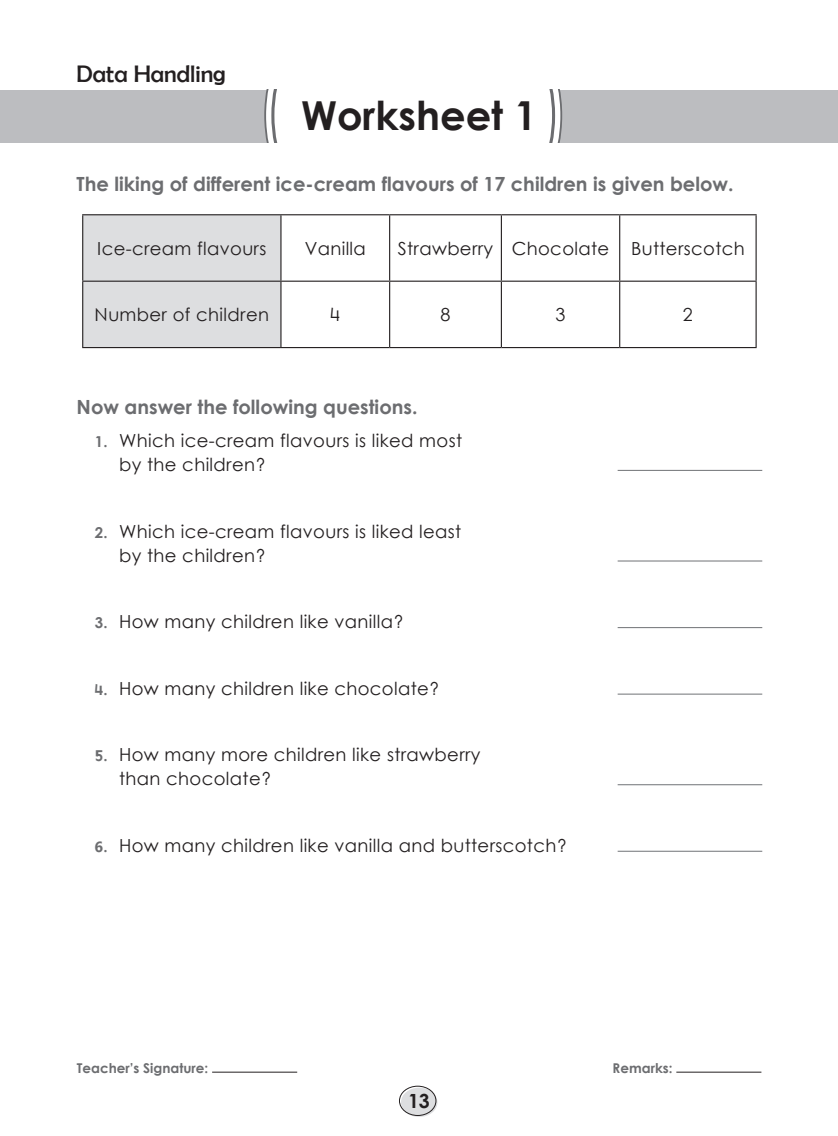
<style>
.page{position:relative;width:838px;height:1136px;background:#fff}
.page>*{position:absolute;margin:0;border:0;box-sizing:border-box;transform-origin:0 0}
.Rubric{font:39.9px "Century Gothic Bold New";color:#231f20}
.Chapter_heading{font:24px "Berlin Sans FB";color:#231f20}
.Rubric-2{font:19.5px "Century Gothic Bold New";color:#6c6d70}
.t1{font:19.5px "Century Gothic Bold New";color:#231f20}
.Sub_rubric{font:18px/24px "Century Gothic Regular New";letter-spacing:.02em;color:#231f20}
.center{font:18px "Century Gothic Regular New";letter-spacing:.02em;color:#231f20}
.t2{font:13.5px "Century Gothic Bold New";color:#6c6d70}
.s1{font-family:"Century Gothic Bold New";font-size:15px;color:#6c6d70}
</style>
<div class="page">
<hr style="left:212px;top:1071px;width:85px;height:1px;background:#231f20">
<hr style="left:676px;top:1071px;width:85px;height:1px;background:#231f20">
<div style="left:401px;top:1087px;width:36px;height:29px;background:#dddee0;border-radius:50%"></div>
<div style="left:399px;top:1085px;width:37px;height:30px;border:1px solid #231f20;border-radius:50%"></div>
<div style="left:83px;top:215px;width:197px;height:132px;background:#dddee0"></div>
<svg style="left:281px;top:215px;width:474px;height:132px"></svg>
<hr style="left:82px;top:214px;width:199px;height:1px;background:#231f20">
<hr style="left:82px;top:215px;width:1px;height:65px;background:#231f20">
<hr style="left:281px;top:214px;width:108px;height:1px;background:#231f20">
<hr style="left:280px;top:215px;width:1px;height:65px;background:#231f20">
<hr style="left:389px;top:214px;width:112px;height:1px;background:#231f20">
<hr style="left:389px;top:215px;width:1px;height:65px;background:#231f20">
<hr style="left:501px;top:214px;width:118px;height:1px;background:#231f20">
<hr style="left:501px;top:215px;width:1px;height:65px;background:#231f20">
<hr style="left:619px;top:214px;width:137px;height:1px;background:#231f20">
<hr style="left:619px;top:215px;width:1px;height:65px;background:#231f20">
<hr style="left:755px;top:215px;width:1px;height:65px;background:#231f20">
<hr style="left:82px;top:280px;width:199px;height:2px;background:#231f20">
<hr style="left:82px;top:282px;width:1px;height:65px;background:#231f20">
<hr style="left:281px;top:280px;width:108px;height:2px;background:#231f20">
<hr style="left:280px;top:282px;width:1px;height:65px;background:#231f20">
<hr style="left:389px;top:280px;width:112px;height:2px;background:#231f20">
<hr style="left:389px;top:282px;width:1px;height:65px;background:#231f20">
<hr style="left:501px;top:280px;width:118px;height:2px;background:#231f20">
<hr style="left:501px;top:282px;width:1px;height:65px;background:#231f20">
<hr style="left:619px;top:280px;width:137px;height:2px;background:#231f20">
<hr style="left:619px;top:282px;width:1px;height:65px;background:#231f20">
<hr style="left:755px;top:282px;width:1px;height:65px;background:#231f20">
<hr style="left:82px;top:347px;width:199px;height:1px;background:#231f20">
<hr style="left:281px;top:347px;width:108px;height:1px;background:#231f20">
<hr style="left:389px;top:347px;width:112px;height:1px;background:#231f20">
<hr style="left:501px;top:347px;width:118px;height:1px;background:#231f20">
<hr style="left:619px;top:347px;width:137px;height:1px;background:#231f20">
<hr style="left:617px;top:470px;width:145px;height:1px;background:#808285">
<hr style="left:617px;top:560px;width:145px;height:1px;background:#808285">
<hr style="left:617px;top:627px;width:145px;height:1px;background:#808285">
<hr style="left:617px;top:693px;width:145px;height:1px;background:#808285">
<hr style="left:617px;top:784px;width:145px;height:1px;background:#808285">
<hr style="left:617px;top:850px;width:145px;height:1px;background:#808285">
<div style="left:0;top:90px;width:838px;height:52px;background:#bcbdc0"></div>
<div style="left:264px;top:90px;width:298px;height:52px;background:#fff"></div>
<p class="Chapter_heading" style="left:77px;top:60px;width:151px">Data Handling</p>
<p class="Rubric" style="left:301px;top:85px;width:237px">Worksheet 1</p>
<p class="Rubric-2" style="left:77px;top:169px;width:658px">The liking of different ice-cream flavours of 17 children is given below.</p>
<p class="center" style="left:97px;top:235px;width:171px">Ice-cream flavours</p>
<p class="center" style="left:305px;top:235px;width:63px">Vanilla</p>
<p class="center" style="left:398px;top:235px;width:97px">Strawberry</p>
<p class="center" style="left:512px;top:235px;width:99px">Chocolate</p>
<p class="center" style="left:631px;top:235px;width:115px">Butterscotch</p>
<p class="center" style="left:95px;top:302px;width:176px">Number of children</p>
<p class="center" style="left:330px;top:302px;width:11px">4</p>
<p class="center" style="left:440px;top:302px;width:11px">8</p>
<p class="center" style="left:555px;top:302px;width:11px">3</p>
<p class="center" style="left:683px;top:302px;width:11px">2</p>
<p class="Rubric-2" style="left:77px;top:392px;width:342px">Now answer the following questions.</p>
<p class="Sub_rubric" style="left:119px;top:428px;width:344px;text-indent:-24px"><span class="s1">1.</span> Which ice-cream flavours is liked most by the children?</p>
<p class="Sub_rubric" style="left:119px;top:518px;width:344px;text-indent:-24px"><span class="s1">2.</span> Which ice-cream flavours is liked least by the children?</p>
<p class="Sub_rubric" style="left:95px;top:609px;width:310px"><span class="s1">3.</span> How many children like vanilla?</p>
<p class="Sub_rubric" style="left:95px;top:675px;width:346px"><span class="s1">4.</span> How many children like chocolate?</p>
<p class="Sub_rubric" style="left:119px;top:742px;width:363px;text-indent:-24px"><span class="s1">5.</span> How many more children like strawberry than chocolate?</p>
<p class="Sub_rubric" style="left:95px;top:833px;width:474px"><span class="s1">6.</span> How many children like vanilla and butterscotch?</p>
<p class="t2" style="left:77px;top:1057px;width:133px">Teacher’s Signature:</p>
<p class="t2" style="left:612px;top:1057px;width:61px">Remarks:</p>
<p class="t1" style="left:408px;top:1085px;width:23px">13</p>
</div>
